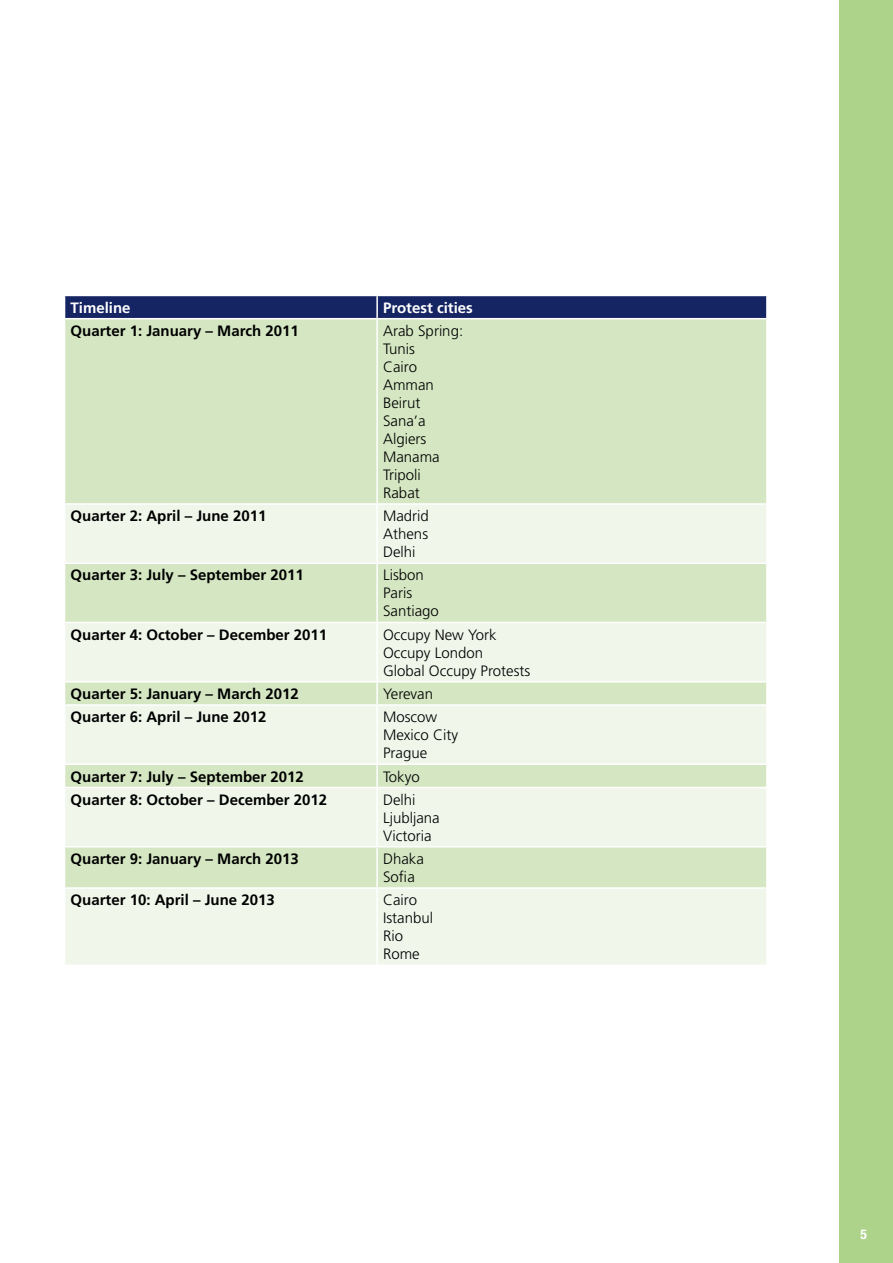
<style>
.page{position:relative;width:893px;height:1263px;background:#fff}
.page>*{position:absolute;margin:0;border:0;box-sizing:border-box;transform-origin:0 0}
.t1{font:700 15px "Frutiger LT Pro";color:#000}
.t2{font:300 15px/18px "Frutiger LT Pro";color:#000}
.t3{font:700 15px "Frutiger LT Pro";color:#fff}
.t4{font:700 condensed 13.5px "Helvetica Neue LT Pro";color:#fff}
</style>
<div class="page">
<div style="left:839px;top:0;width:54px;height:1263px;background:#add38b"></div>
<div style="left:65px;top:319px;width:701px;height:184px;background:#d4e7c2"></div>
<svg style="left:65px;top:505px;width:701px;height:459px;background:#e7f1dd"></svg>
<svg style="left:64px;top:296px;width:702px;height:22px;background:#182765"></svg>
<hr style="left:376px;top:296px;width:2px;height:22px;background:#fff">
<hr style="left:376px;top:319px;width:2px;height:184px;background:#fff">
<hr style="left:376px;top:505px;width:2px;height:57px;background:#fff">
<hr style="left:64px;top:562px;width:313px;height:2px;background:#fff">
<hr style="left:377px;top:562px;width:391px;height:2px;background:#fff">
<hr style="left:376px;top:564px;width:2px;height:58px;background:#fff">
<hr style="left:64px;top:622px;width:313px;height:1px;background:#fff">
<hr style="left:377px;top:622px;width:391px;height:1px;background:#fff">
<hr style="left:376px;top:623px;width:2px;height:58px;background:#fff">
<hr style="left:64px;top:681px;width:313px;height:1px;background:#fff">
<hr style="left:377px;top:681px;width:391px;height:1px;background:#fff">
<hr style="left:376px;top:682px;width:2px;height:22px;background:#fff">
<hr style="left:64px;top:704px;width:313px;height:2px;background:#fff">
<hr style="left:377px;top:704px;width:391px;height:2px;background:#fff">
<hr style="left:376px;top:706px;width:2px;height:57px;background:#fff">
<hr style="left:64px;top:763px;width:313px;height:2px;background:#fff">
<hr style="left:377px;top:763px;width:391px;height:2px;background:#fff">
<hr style="left:376px;top:765px;width:2px;height:22px;background:#fff">
<hr style="left:64px;top:787px;width:313px;height:1px;background:#fff">
<hr style="left:377px;top:787px;width:391px;height:1px;background:#fff">
<hr style="left:376px;top:788px;width:2px;height:58px;background:#fff">
<hr style="left:64px;top:846px;width:313px;height:1px;background:#fff">
<hr style="left:377px;top:846px;width:391px;height:1px;background:#fff">
<hr style="left:376px;top:847px;width:2px;height:40px;background:#fff">
<hr style="left:64px;top:887px;width:313px;height:2px;background:#fff">
<hr style="left:377px;top:887px;width:391px;height:2px;background:#fff">
<hr style="left:376px;top:889px;width:2px;height:75px;background:#fff">
<p class="t3" style="left:71px;top:299px;width:62px">Timeline</p>
<p class="t3" style="left:383px;top:299px;width:91px">Protest cities</p>
<p class="t1" style="left:71px;top:322px;width:230px">Quarter 1: January – March 2011</p>
<p class="t2" style="left:383px;top:322px;width:82px">Arab Spring:<br>Tunis<br>Cairo<br>Amman<br>Beirut<br>Sana’a<br>Algiers<br>Manama<br>Tripoli<br>Rabat</p>
<p class="t1" style="left:71px;top:507px;width:197px">Quarter 2: April – June 2011</p>
<p class="t2" style="left:383px;top:507px;width:47px;text-align:justify">Madrid Athens Delhi</p>
<p class="t1" style="left:71px;top:566px;width:235px">Quarter 3: July – September 2011</p>
<p class="t2" style="left:383px;top:566px;width:57px">Lisbon<br>Paris<br>Santiago</p>
<p class="t1" style="left:71px;top:626px;width:258px">Quarter 4: October – December 2011</p>
<p class="t2" style="left:383px;top:626px;width:149px">Occupy New York<br>Occupy London<br>Global Occupy Protests</p>
<p class="t1" style="left:71px;top:685px;width:230px">Quarter 5: January – March 2012</p>
<p class="t2" style="left:383px;top:685px;width:52px">Yerevan</p>
<p class="t1" style="left:71px;top:708px;width:197px">Quarter 6: April – June 2012</p>
<p class="t2" style="left:383px;top:708px;width:76px">Moscow<br>Mexico City<br>Prague</p>
<p class="t1" style="left:71px;top:767px;width:235px">Quarter 7: July – September 2012</p>
<p class="t2" style="left:383px;top:767px;width:38px">Tokyo</p>
<p class="t1" style="left:71px;top:791px;width:258px">Quarter 8: October – December 2012</p>
<p class="t2" style="left:383px;top:791px;width:58px">Delhi<br>Ljubljana<br>Victoria</p>
<p class="t1" style="left:71px;top:850px;width:230px">Quarter 9: January – March 2013</p>
<p class="t2" style="left:383px;top:850px;width:42px">Dhaka<br>Sofia</p>
<p class="t1" style="left:71px;top:891px;width:206px">Quarter 10: April – June 2013</p>
<p class="t2" style="left:383px;top:891px;width:52px">Cairo<br>Istanbul<br>Rio<br>Rome</p>
<p class="t4" style="left:860px;top:1226px;width:8px">5</p>
</div>
